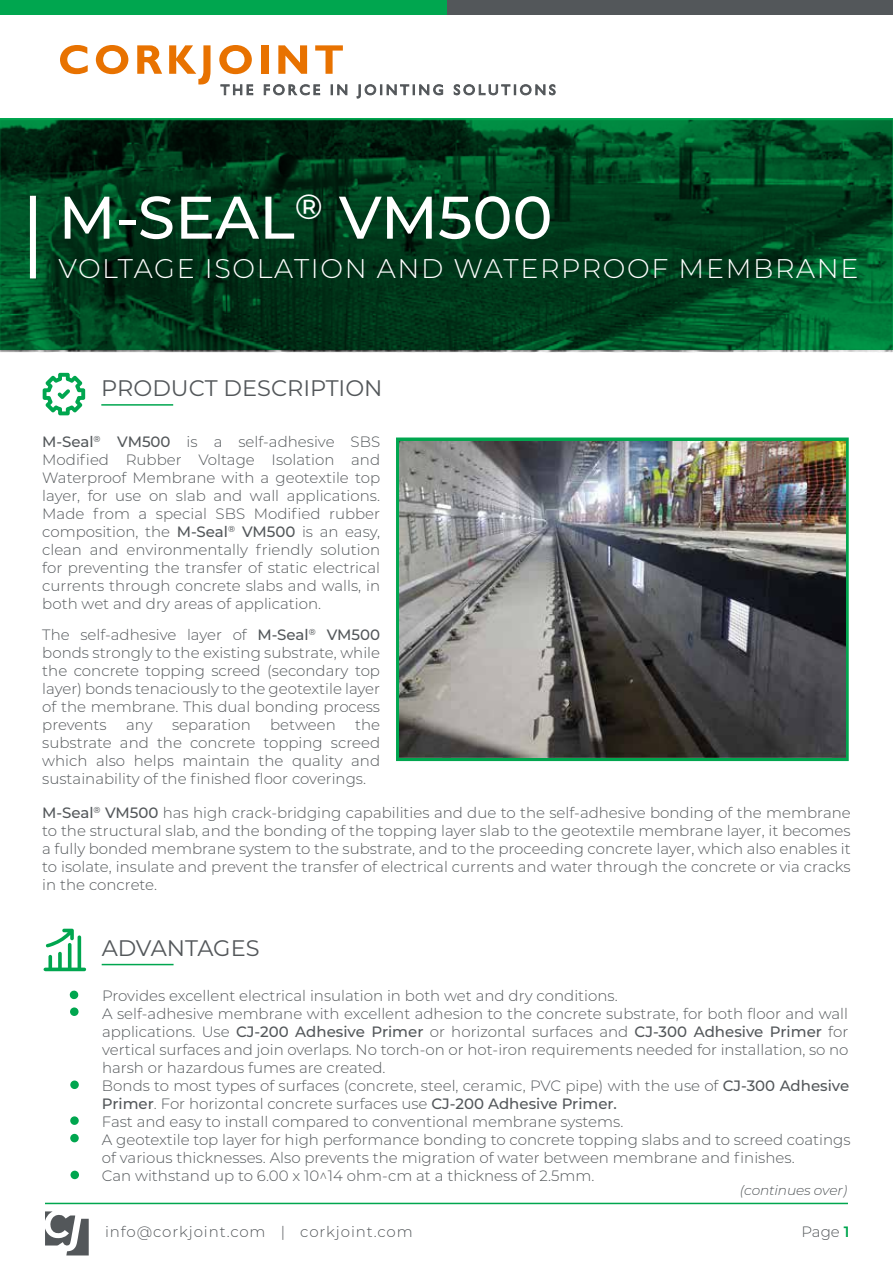
<style>
.page{position:relative;width:893px;height:1263px;background:#fff}
.page>*{position:absolute;margin:0;border:0;box-sizing:border-box;transform-origin:0 0}
.t1{font:500 60px "Montserrat";color:#fff}
.t2{font:300 27px "Montserrat";letter-spacing:.06em;color:#fff}
.t3{font:22.5px "Montserrat";color:#53575a}
.t4{font:300 15px/18px "Montserrat";color:#53575a;text-align:justify}
.t5{font:300 15px "Montserrat";letter-spacing:.06em;color:#53575a}
.t6{font:italic 300 13.5px "Montserrat";letter-spacing:-.015em;color:#53575a}
.s1{font-weight:500}
.s2{font-weight:600;color:#00a64f}
</style>
<div class="page">
<svg style="left:0;top:119px;width:893px;height:231px;background:#003f1e"></svg>
<svg style="left:43px;top:373px;width:42px;height:42px"></svg>
<div style="left:0;top:0;width:893px;height:14px;background:#53575a"></div>
<div style="left:0;top:0;width:446px;height:14px;background:#00a64f"></div>
<svg style="left:221px;top:85px;width:32px;height:10px"></svg>
<svg style="left:264px;top:84px;width:56px;height:11px"></svg>
<svg style="left:331px;top:85px;width:16px;height:10px"></svg>
<svg style="left:357px;top:84px;width:86px;height:14px"></svg>
<svg style="left:454px;top:84px;width:101px;height:11px"></svg>
<svg style="left:60px;top:45px;width:28px;height:29px"></svg>
<svg style="left:96px;top:45px;width:32px;height:29px"></svg>
<svg style="left:137px;top:45px;width:25px;height:29px"></svg>
<svg style="left:169px;top:45px;width:42px;height:40px"></svg>
<svg style="left:219px;top:45px;width:33px;height:29px"></svg>
<div style="left:261px;top:45px;width:7px;height:29px;background:#e87200"></div>
<svg style="left:278px;top:45px;width:29px;height:29px"></svg>
<svg style="left:315px;top:45px;width:28px;height:29px"></svg>
<svg style="left:45px;top:1211px;width:44px;height:44px"></svg>
<hr style="left:45px;top:1203px;width:803px;height:1px;background:#00a64f">
<hr style="left:101px;top:404px;width:72px;height:2px;background:#00a64f">
<div style="left:30px;top:196px;width:6px;height:82px;background:#fff"></div>
<svg style="left:44px;top:929px;width:43px;height:42px"></svg>
<hr style="left:102px;top:964px;width:72px;height:1px;background:#00a64f">
<svg style="left:69px;top:990px;width:10px;height:9px"></svg>
<div style="left:70px;top:1116px;width:9px;height:9px;background:#00a64f;border-radius:50%"></div>
<div style="left:70px;top:1080px;width:9px;height:9px;background:#00a64f;border-radius:50%"></div>
<div style="left:70px;top:1007px;width:9px;height:9px;background:#00a64f;border-radius:50%"></div>
<div style="left:70px;top:1134px;width:9px;height:8px;background:#00a64f;border-radius:50%"></div>
<div style="left:71px;top:1171px;width:8px;height:8px;background:#00a64f;border-radius:50%"></div>
<div style="left:396px;top:437px;width:453px;height:324px;border:8px solid #00a64f"></div>
<img style="left:400px;top:441px;width:445px;height:316px">
<h1 class="t1" style="left:58px;top:175px;width:496px">M-SEAL<sup>®</sup> VM500</h1>
<h2 class="t2" style="left:58px;top:250px;width:801px">VOLTAGE ISOLATION AND WATERPROOF MEMBRANE</h2>
<h3 class="t3" style="left:101px;top:373px;width:283px">PRODUCT DESCRIPTION</h3>
<p class="t4" style="left:42px;top:432px;width:339px"><span class="s1">M-Seal</span><sup>®</sup> <span class="s1">VM500</span> is a self-adhesive SBS Modified Rubber Voltage Isolation and Waterproof Membrane with a geotextile top layer, for use on slab and wall applications.<br>Made from a special SBS Modified rubber composition, the <span class="s1">M-Seal</span><sup>®</sup> <span class="s1">VM500</span> is an easy, clean and environmentally friendly solution for preventing the transfer of static electrical currents through concrete slabs and walls, in both wet and dry areas of application.</p>
<p class="t4" style="left:42px;top:625px;width:339px">The self-adhesive layer of <span class="s1">M-Seal</span><sup>®</sup> <span class="s1">VM500 </span>bonds strongly to the existing substrate, while the concrete topping screed (secondary top layer) bonds tenaciously to the geotextile layer of the membrane. This dual bonding process prevents</p>
<p class="t4" style="left:42px;top:715px;width:339px;text-indent:313px">the substrate and the concrete topping screed which also helps maintain the quality and sustainability of the finished floor coverings.</p>
<p class="t4" style="left:42px;top:803px;width:810px"><span class="s1">M-Seal</span><sup>®</sup> <span class="s1">VM500</span> has high crack-bridging capabilities and due to the self-adhesive bonding of the membrane to the structural slab, and the bonding of the topping layer slab to the geotextile membrane layer, it becomes a fully bonded membrane system to the substrate, and to the proceeding concrete layer, which also enables it to isolate, insulate and prevent the transfer of electrical currents and water through the concrete or via cracks in the concrete.</p>
<p class="t4" style="left:126px;top:715px;width:28px">any</p>
<p class="t4" style="left:172px;top:715px;width:80px">separation</p>
<p class="t4" style="left:270px;top:715px;width:67px">between</p>
<h3 class="t3" style="left:102px;top:933px;width:159px">ADVANTAGES</h3>
<p class="t4" style="left:102px;top:986px;width:750px;text-align:left">Provides excellent electrical insulation in both wet and dry conditions.<br>A self-adhesive membrane with excellent adhesion to the concrete substrate, for both floor and wall applications. Use <span class="s1">CJ-200 Adhesive Primer</span> or horizontal surfaces and <span class="s1">CJ-300 Adhesive Primer</span> for vertical surfaces and join overlaps. No torch-on or hot-iron requirements needed for installation, so no harsh or hazardous fumes are created.<br>Bonds to most types of surfaces (concrete, steel, ceramic, PVC pipe) with the use of <span class="s1">CJ-300 Adhesive Primer</span>. For horizontal concrete surfaces use <span class="s1">CJ-200 Adhesive Primer.<br></span>Fast and easy to install compared to conventional membrane systems.<br>A geotextile top layer for high performance bonding to concrete topping slabs and to screed coatings of various thicknesses. Also prevents the migration of water between membrane and finishes.<br>Can withstand up to 6.00 x 10^14 ohm-cm at a thickness of 2.5mm.</p>
<p class="t6" style="left:740px;top:1181px;width:109px">(continues over)</p>
<p class="t5" style="left:105px;top:1221px;width:309px">info@corkjoint.com | corkjoint.com</p>
<p class="t4" style="left:801px;top:1222px;width:50px">Page <span class="s2">1</span></p>
</div>
